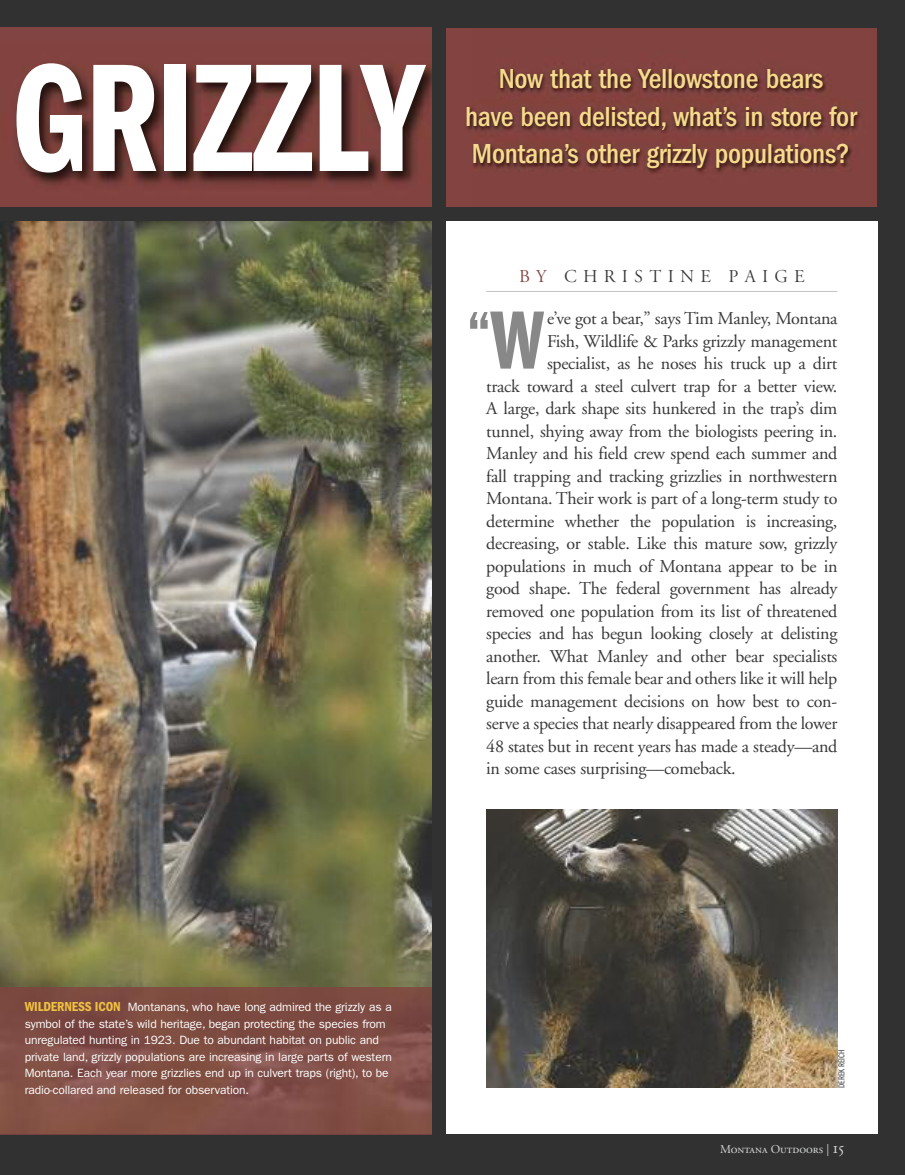
<style>
.page{position:relative;width:905px;height:1175px;background:#fff}
.page>*{position:absolute;margin:0;border:0;box-sizing:border-box;transform-origin:0 0}
.t1{font:159px "Franklin Gothic Demi Cmpr";letter-spacing:-.015em;color:#fff}
.t2{font:60px "Franklin Gothic Demi Cmpr";color:#888}
.t3{font:500 condensed 28.5px/37.5px "Franklin Gothic";letter-spacing:-.01em;color:#f6db8d;text-align:center}
.t4{font:18px "Adobe Garamond";letter-spacing:-.015em;color:#393839}
.t5{font:18px "Adobe Garamond Titling";letter-spacing:.35em;color:#393839}
.t6{font:12px/16.5px "Franklin Gothic";letter-spacing:-.01em;color:#fff}
.t7{font:12px "Adobe Garamond Regular SC";color:#d3d6d8}
.t8{font:9px "Franklin Gothic Book Cmpr";color:#393839}
.s1{color:#824442}
.s2{font-size:85.5px}
.s3{font-weight:600;font-stretch:condensed;font-size:13.5px;color:#f0c241}
.s4{font-size:16.5px}
</style>
<div class="page">
<img style="left:0;top:281px;width:432px;height:706px">
<div style="left:0;top:25px;width:881px;height:185px;background:#824442"></div>
<div style="left:0;top:1134px;width:904px;height:40px;background:#323131"></div>
<hr style="left:486px;top:291px;width:351px;height:1px;background:#c4c3c4">
<div style="left:0;top:0;width:904px;height:27px;background:#323131"></div>
<div style="left:878px;top:0;width:26px;height:1174px;background:#323131"></div>
<div style="left:0;top:207px;width:904px;height:14px;background:#323131"></div>
<img style="left:486px;top:810px;width:351px;height:278px">
<img style="left:0;top:987px;width:432px;height:147px">
<img style="left:0;top:221px;width:432px;height:60px">
<img style="left:16px;top:65px;width:416px;height:120px">
<div style="left:432px;top:0;width:14px;height:1142px;background:#323131"></div>
<img style="left:446px;top:27px;width:432px;height:180px">
<h1 class="t1" style="left:12px;top:65px;width:415px">GRIZZLY</h1>
<h3 class="t3" style="left:465px;top:62px;width:393px">Now that the Yellowstone bears<br>have been delisted, what’s in store for<br>Montana’s other grizzly populations?</h3>
<p class="t5" style="left:519px;top:265px;width:287px"><span class="s1">BY</span> CHRISTINE PAIGE</p>
<p class="t4" style="left:547px;top:311px;width:292px">e’ve got a bear,” says Tim Manley, Montana</p>
<p class="t4" style="left:547px;top:334px;width:292px">Fish, Wildlife &amp; Parks grizzly management</p>
<p class="t4" style="left:547px;top:356px;width:292px">specialist, as he noses his truck up a dirt</p>
<p class="t4" style="left:486px;top:379px;width:352px">track toward a steel culvert trap for a better view.</p>
<p class="t4" style="left:486px;top:401px;width:352px">A large, dark shape sits hunkered in the trap’s dim</p>
<p class="t4" style="left:486px;top:424px;width:352px">tunnel, shying away from the biologists peering in.</p>
<p class="t4" style="left:486px;top:446px;width:352px">Manley and his field crew spend each summer and</p>
<p class="t4" style="left:486px;top:469px;width:353px">fall trapping and tracking grizzlies in northwestern</p>
<p class="t4" style="left:486px;top:491px;width:353px">Montana. Their work is part of a long-term study to</p>
<p class="t4" style="left:486px;top:514px;width:352px">determine whether the population is increasing,</p>
<p class="t4" style="left:486px;top:536px;width:352px">decreasing, or stable. Like this mature sow, grizzly</p>
<p class="t4" style="left:486px;top:559px;width:353px">populations in much of Montana appear to be in</p>
<p class="t4" style="left:486px;top:581px;width:353px">good shape. The federal government has already</p>
<p class="t4" style="left:486px;top:604px;width:352px">removed one population from its list of threatened</p>
<p class="t4" style="left:486px;top:626px;width:353px">species and has begun looking closely at delisting</p>
<p class="t4" style="left:486px;top:649px;width:353px">another. What Manley and other bear specialists</p>
<p class="t4" style="left:486px;top:671px;width:352px">learn from this female bear and others like it will help</p>
<p class="t4" style="left:486px;top:694px;width:352px">guide management decisions on how best to con-</p>
<p class="t4" style="left:486px;top:716px;width:352px">serve a species that nearly disappeared from the lower</p>
<p class="t4" style="left:486px;top:739px;width:352px">48 states but in recent years has made a steady—and</p>
<p class="t4" style="left:486px;top:761px;width:251px">in some cases surprising—comeback.</p>
<h2 class="t2" style="left:467px;top:312px;width:78px">“<span class="s2">W</span></h2>
<p class="t6" style="left:25px;top:999px;width:369px"><span class="s3">WILDERNESS ICON</span> Montanans, who have long admired the grizzly as a symbol of the state’s wild heritage, began protecting the species from unregulated hunting in 1923. Due to abundant habitat on public and private land, grizzly populations are increasing in large parts of western Montana. Each year more grizzlies end up in culvert traps (right), to be radio-collared and released for observation.</p>
<p class="t8" style="left:838px;top:1088px;width:39px;rotate:-90deg">DEREK REICH</p>
<p class="t7" style="left:720px;top:1144px;width:125px">Montana Outdoors | <span class="s4">15</span></p>
</div>
